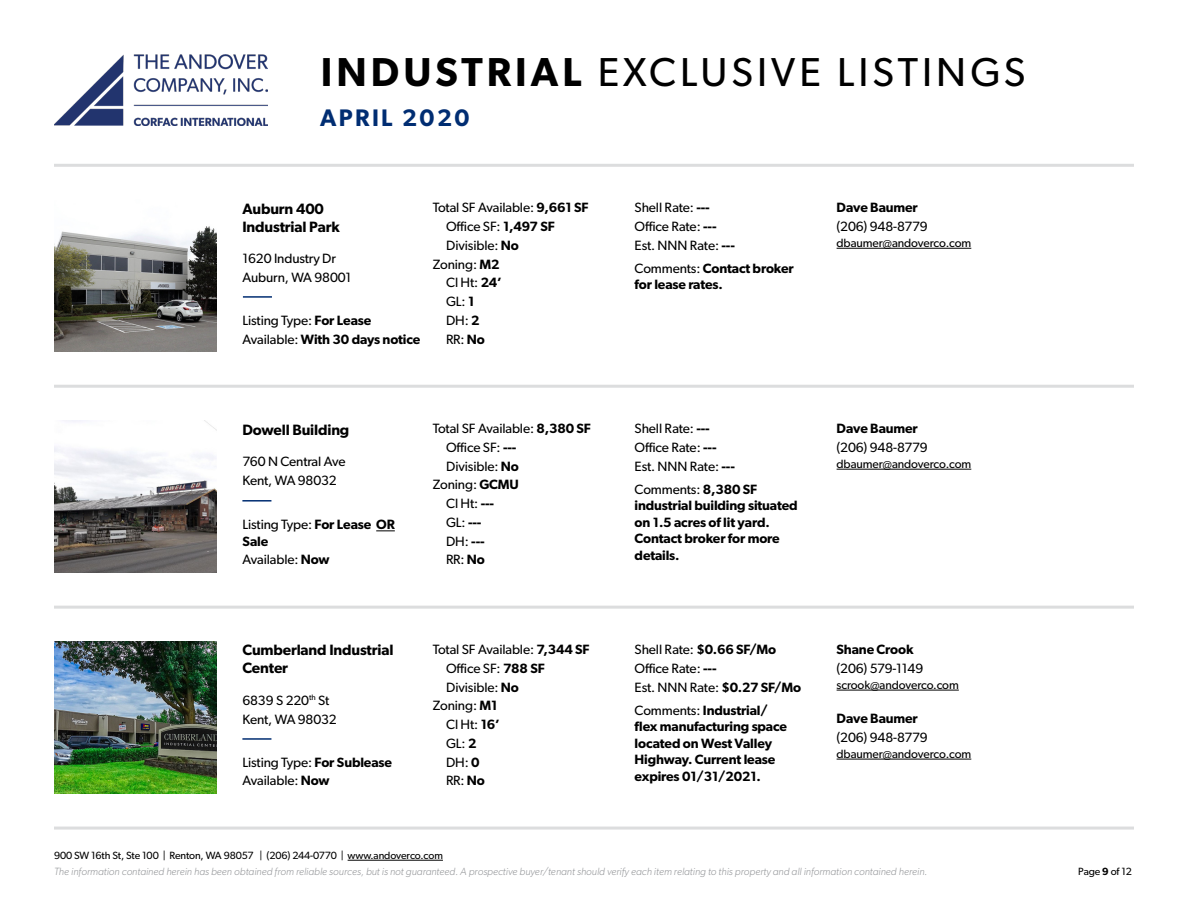
<style>
.page{position:relative;width:1188px;height:918px;background:#fff}
.page>*{position:absolute;margin:0;border:0;box-sizing:border-box;transform-origin:0 0}
.t1{font:40.5px "Gibson";letter-spacing:.1em;color:#000}
.t2{font:600 24px "Gibson";letter-spacing:.1em;color:#002d72}
.t3{font:600 15px/18px "Gibson";letter-spacing:-.01em;color:#000}
.t4{font:13.5px/18.8px "Gibson";letter-spacing:-.01em;color:#000}
.t5{font:600 13.5px/16.5px "Gibson";letter-spacing:-.01em;color:#000}
.t6{font:12px "Gibson";letter-spacing:-.01em;color:#000}
.t7{font:italic 300 10.5px "Gibson";color:#939598}
.t8{font:10.5px "Gibson";letter-spacing:-.01em;color:#000}
.s1{font-weight:600}
.s2{font-weight:400}
</style>
<div class="page">
<hr style="left:54px;top:385px;width:1080px;height:3px;background:#dcddde">
<hr style="left:54px;top:606px;width:1080px;height:3px;background:#dcddde">
<hr style="left:54px;top:164px;width:1080px;height:3px;background:#dcddde">
<hr style="left:54px;top:827px;width:1080px;height:3px;background:#dcddde">
<hr style="left:348px;top:860px;width:95px;height:1px;background:#000">
<img style="left:54px;top:54px;width:214px;height:72px">
<img style="left:54px;top:421px;width:162px;height:152px">
<svg style="left:376px;top:531px;width:19px;height:1px"></svg>
<hr style="left:242px;top:500px;width:29px;height:2px;background:#002d72">
<hr style="left:837px;top:469px;width:134px;height:1px;background:#000">
<img style="left:54px;top:226px;width:162px;height:126px">
<hr style="left:243px;top:296px;width:29px;height:2px;background:#002d72">
<hr style="left:837px;top:248px;width:134px;height:1px;background:#000">
<img style="left:54px;top:642px;width:162px;height:151px">
<hr style="left:242px;top:738px;width:29px;height:2px;background:#002d72">
<hr style="left:837px;top:690px;width:122px;height:1px;background:#000">
<hr style="left:837px;top:759px;width:134px;height:1px;background:#000">
<h1 class="t1" style="left:321px;top:48px;width:706px"><span class="s1">INDUSTRIAL</span> EXCLUSIVE LISTINGS</h1>
<h2 class="t2" style="left:320px;top:103px;width:151px">APRIL 2020</h2>
<p class="t3" style="left:242px;top:199px;width:99px">Auburn 400<br>Industrial Park</p>
<p class="t4" style="left:242px;top:249px;width:111px">1620 Industry Dr<br>Auburn, WA 98001</p>
<p class="t5" style="left:242px;top:310px;width:179px;line-height:18.8px"><span class="s2">Listing Type:</span> For Lease<br><span class="s2">Available:</span> With 30 days notice</p>
<p class="t4" style="left:433px;top:198px;width:157px">Total SF Available: <span class="s1">9,661 SF</span></p>
<p class="t4" style="left:446px;top:217px;width:110px">Office SF: <span class="s1">1,497 SF</span></p>
<p class="t4" style="left:446px;top:236px;width:74px">Divisible: <span class="s1">No</span></p>
<p class="t4" style="left:433px;top:254px;width:68px">Zoning: <span class="s1">M2</span></p>
<p class="t4" style="left:446px;top:273px;width:57px">Cl Ht: <span class="s1">24’</span></p>
<p class="t4" style="left:446px;top:292px;width:30px">GL: <span class="s1">1</span></p>
<p class="t4" style="left:446px;top:311px;width:35px">DH: <span class="s1">2</span></p>
<p class="t4" style="left:446px;top:329px;width:40px">RR: <span class="s1">No</span></p>
<p class="t3" style="left:242px;top:420px;width:108px">Dowell Building</p>
<p class="t4" style="left:242px;top:452px;width:105px">760 N Central Ave<br>Kent, WA 98032</p>
<p class="t5" style="left:242px;top:516px;width:154px"><span class="s2">Listing Type:</span> For Lease OR<br>Sale</p>
<p class="t4" style="left:242px;top:550px;width:89px">Available: <span class="s1">Now</span></p>
<p class="t4" style="left:433px;top:419px;width:160px">Total SF Available: <span class="s1">8,380 SF</span></p>
<p class="t4" style="left:446px;top:438px;width:72px">Office SF: <span class="s1">---</span></p>
<p class="t4" style="left:446px;top:456px;width:74px">Divisible: <span class="s1">No</span></p>
<p class="t4" style="left:433px;top:475px;width:88px">Zoning: <span class="s1">GCMU</span></p>
<p class="t4" style="left:446px;top:494px;width:49px">Cl Ht: <span class="s1">---</span></p>
<p class="t4" style="left:446px;top:513px;width:37px">GL: <span class="s1">---</span></p>
<p class="t4" style="left:446px;top:531px;width:40px">DH: <span class="s1">---</span></p>
<p class="t4" style="left:446px;top:550px;width:40px">RR: <span class="s1">No</span></p>
<p class="t3" style="left:242px;top:641px;width:153px">Cumberland Industrial<br>Center</p>
<p class="t4" style="left:242px;top:691px;width:96px">6839 S 220<sup>th</sup> St<br>Kent, WA 98032</p>
<p class="t4" style="left:242px;top:752px;width:151px">Listing Type: <span class="s1">For Sublease<br></span>Available: <span class="s1">Now</span></p>
<p class="t4" style="left:433px;top:640px;width:158px">Total SF Available: <span class="s1">7,344 SF</span></p>
<p class="t4" style="left:446px;top:659px;width:100px">Office SF: <span class="s1">788 SF</span></p>
<p class="t4" style="left:446px;top:677px;width:74px">Divisible: <span class="s1">No</span></p>
<p class="t4" style="left:433px;top:696px;width:66px">Zoning: <span class="s1">M1</span></p>
<p class="t4" style="left:446px;top:715px;width:55px">Cl Ht: <span class="s1">16’</span></p>
<p class="t4" style="left:446px;top:734px;width:32px">GL: <span class="s1">2</span></p>
<p class="t4" style="left:446px;top:752px;width:35px">DH: <span class="s1">0</span></p>
<p class="t4" style="left:446px;top:771px;width:40px">RR: <span class="s1">No</span></p>
<p class="t8" style="left:54px;top:849px;width:390px">900 SW 16th St, Ste 100 | Renton, WA 98057 | (206) 244-0770 | www.andoverco.com</p>
<p class="t4" style="left:635px;top:198px;width:102px">Shell Rate: <span class="s1">---<br></span>Office Rate: <span class="s1">---<br></span>Est. NNN Rate: <span class="s1">---</span></p>
<p class="t5" style="left:635px;top:260px;width:161px"><span class="s2">Comments:</span> Contact broker for lease rates.</p>
<p class="t5" style="left:837px;top:199px;width:83px">Dave Baumer</p>
<p class="t4" style="left:837px;top:217px;width:93px">(206) 948-8779</p>
<p class="t6" style="left:837px;top:235px;width:136px">dbaumer@andoverco.com</p>
<p class="t4" style="left:635px;top:419px;width:102px">Shell Rate: <span class="s1">---<br></span>Office Rate: <span class="s1">---<br></span>Est. NNN Rate: <span class="s1">---</span></p>
<p class="t5" style="left:635px;top:481px;width:165px"><span class="s2">Comments:</span> 8,380 SF industrial building situated on 1.5 acres of lit yard.<br>Contact broker for more details.</p>
<p class="t4" style="left:635px;top:640px;width:168px">Shell Rate: <span class="s1">$0.66 SF/Mo<br></span>Office Rate: <span class="s1">---<br></span>Est. NNN Rate: <span class="s1">$0.27 SF/Mo</span></p>
<p class="t5" style="left:635px;top:702px;width:154px"><span class="s2">Comments:</span> Industrial/ flex manufacturing space located on West Valley<br>Highway. Current lease expires 01/31/2021.</p>
<p class="t5" style="left:837px;top:420px;width:83px">Dave Baumer</p>
<p class="t4" style="left:837px;top:438px;width:93px">(206) 948-8779</p>
<p class="t6" style="left:837px;top:456px;width:136px">dbaumer@andoverco.com</p>
<p class="t5" style="left:837px;top:641px;width:78px">Shane Crook</p>
<p class="t4" style="left:837px;top:659px;width:88px">(206) 579-1149</p>
<p class="t6" style="left:837px;top:677px;width:124px">scrook@andoverco.com</p>
<p class="t5" style="left:837px;top:710px;width:83px">Dave Baumer</p>
<p class="t4" style="left:837px;top:728px;width:93px">(206) 948-8779</p>
<p class="t6" style="left:837px;top:746px;width:136px">dbaumer@andoverco.com</p>
<p class="t7" style="left:54px;top:865px;width:875px">The information contained herein has been obtained from reliable sources, but is not guaranteed. A prospective buyer/tenant should verify each item relating to this property and all information contained herein.</p>
<p class="t8" style="left:1078px;top:865px;width:55px">Page <span class="s1">9</span> of 12</p>
</div>
